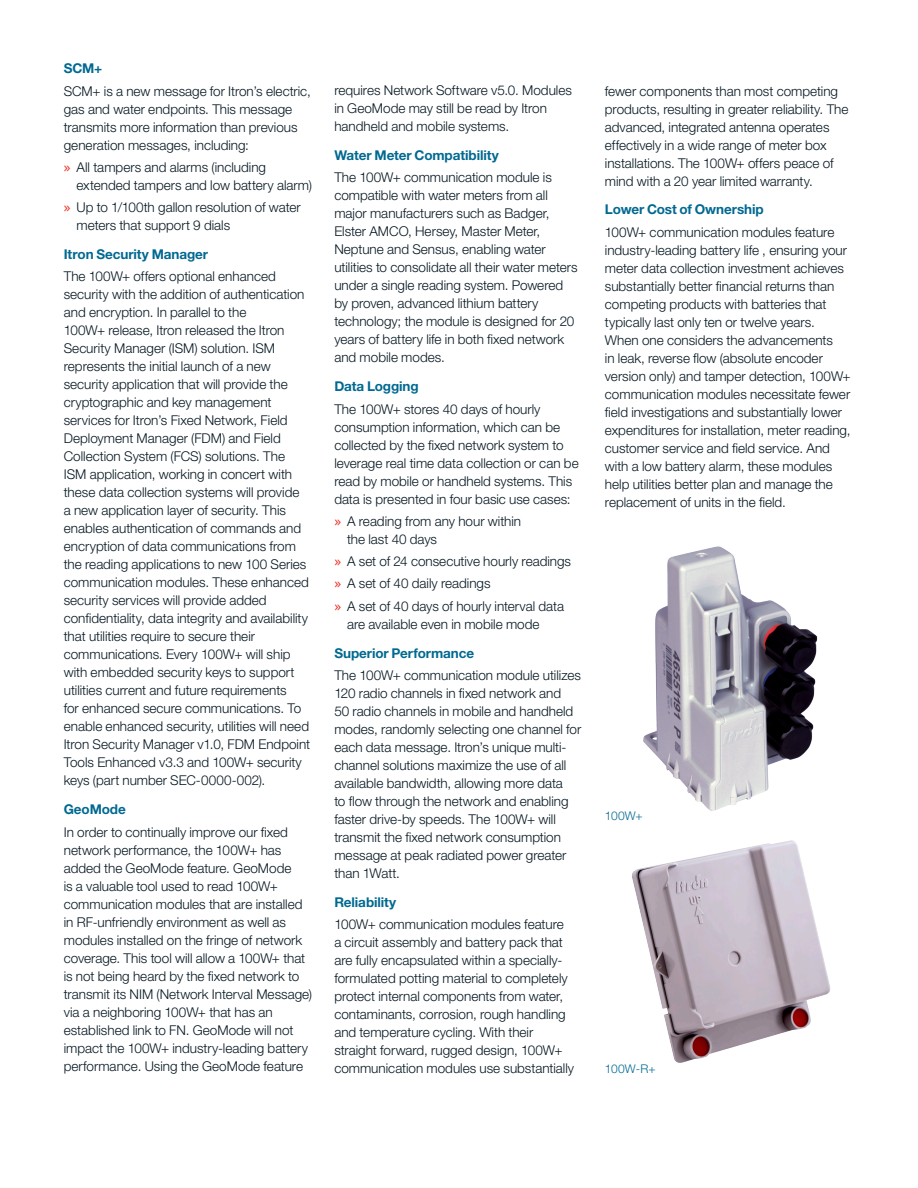
<style>
.page{position:relative;width:918px;height:1188px;background:#fff}
.page>*{position:absolute;margin:0;border:0;box-sizing:border-box;transform-origin:0 0}
.Body_Copy_9_12{font:300 13.5px/18px "Helvetica Neue LT Std";color:#071822}
.Section_Subhead{font:700 13.5px "Helvetica Neue LT Std";letter-spacing:-.005em;color:#006991}
.t1{font:300 12px "Helvetica Neue LT Std";letter-spacing:.01em;color:#006991}
.s1{font-family:"Lucida Grande";font-weight:400;color:#ee2e22}
</style>
<div class="page">
<img style="left:643px;top:546px;width:175px;height:265px">
<img style="left:632px;top:840px;width:198px;height:223px">
<p class="Section_Subhead" style="left:64px;top:60px;width:40px">SCM+</p>
<p class="Body_Copy_9_12" style="left:64px;top:82px;width:248px">SCM+ is a new message for Itron’s electric, gas and water endpoints. This message transmits more information than previous generation messages, including:</p>
<p class="Body_Copy_9_12" style="left:77px;top:158px;width:237px;text-indent:-13px"><span class="s1">»</span> All tampers and alarms (including extended tampers and low battery alarm)</p>
<p class="Body_Copy_9_12" style="left:77px;top:198px;width:226px;text-indent:-13px"><span class="s1">»</span> Up to 1/100th gallon resolution of water meters that support 9 dials</p>
<p class="Section_Subhead" style="left:64px;top:246px;width:146px">Itron Security Manager</p>
<p class="Body_Copy_9_12" style="left:64px;top:267px;width:248px">The 100W+ offers optional enhanced security with the addition of authentication and encryption. In parallel to the<br>100W+ release, Itron released the Itron Security Manager (ISM) solution. ISM represents the initial launch of a new security application that will provide the cryptographic and key management services for Itron’s Fixed Network, Field Deployment Manager (FDM) and Field Collection System (FCS) solutions. The ISM application, working in concert with these data collection systems will provide<br>a new application layer of security. This enables authentication of commands and encryption of data communications from the reading applications to new 100 Series communication modules. These enhanced security services will provide added confidentiality, data integrity and availability that utilities require to secure their communications. Every 100W+ will ship with embedded security keys to support utilities current and future requirements<br>for enhanced secure communications. To enable enhanced security, utilities will need Itron Security Manager v1.0, FDM Endpoint Tools Enhanced v3.3 and 100W+ security keys (part number SEC-0000-002).</p>
<p class="Section_Subhead" style="left:64px;top:801px;width:64px">GeoMode</p>
<p class="Body_Copy_9_12" style="left:64px;top:823px;width:250px">In order to continually improve our fixed network performance, the 100W+ has added the GeoMode feature. GeoMode<br>is a valuable tool used to read 100W+ communication modules that are installed in RF-unfriendly environment as well as modules installed on the fringe of network coverage. This tool will allow a 100W+ that is not being heard by the fixed network to transmit its NIM (Network Interval Message) via a neighboring 100W+ that has an established link to FN. GeoMode will not impact the 100W+ industry-leading battery performance. Using the GeoMode feature</p>
<p class="Body_Copy_9_12" style="left:334px;top:81px;width:239px">requires Network Software v5.0. Modules in GeoMode may still be read by Itron handheld and mobile systems.</p>
<p class="Section_Subhead" style="left:334px;top:147px;width:166px">Water Meter Compatibility</p>
<p class="Body_Copy_9_12" style="left:334px;top:168px;width:245px">The 100W+ communication module is compatible with water meters from all major manufacturers such as Badger, Elster AMCO, Hersey, Master Meter, Neptune and Sensus, enabling water utilities to consolidate all their water meters under a single reading system. Powered by proven, advanced lithium battery technology; the module is designed for 20 years of battery life in both fixed network and mobile modes.</p>
<p class="Section_Subhead" style="left:334px;top:378px;width:86px">Data Logging</p>
<p class="Body_Copy_9_12" style="left:334px;top:400px;width:246px">The 100W+ stores 40 days of hourly consumption information, which can be collected by the fixed network system to leverage real time data collection or can be read by mobile or handheld systems. This data is presented in four basic use cases:</p>
<p class="Body_Copy_9_12" style="left:347px;top:512px;width:176px;text-indent:-13px"><span class="s1">»</span> A reading from any hour within the last 40 days</p>
<p class="Body_Copy_9_12" style="left:334px;top:552px;width:238px"><span class="s1">»</span> A set of 24 consecutive hourly readings</p>
<p class="Body_Copy_9_12" style="left:334px;top:574px;width:158px"><span class="s1">»</span> A set of 40 daily readings</p>
<p class="Body_Copy_9_12" style="left:347px;top:597px;width:218px;text-indent:-13px"><span class="s1">»</span> A set of 40 days of hourly interval data are available even in mobile mode</p>
<p class="Section_Subhead" style="left:334px;top:644px;width:141px">Superior Performance</p>
<p class="Body_Copy_9_12" style="left:334px;top:666px;width:248px">The 100W+ communication module utilizes 120 radio channels in fixed network and<br>50 radio channels in mobile and handheld modes, randomly selecting one channel for each data message. Itron’s unique multi&shy;channel solutions maximize the use of all available bandwidth, allowing more data<br>to flow through the network and enabling faster drive-by speeds. The 100W+ will transmit the fixed network consumption message at peak radiated power greater than 1Watt.</p>
<p class="Section_Subhead" style="left:334px;top:894px;width:63px">Reliability</p>
<p class="Body_Copy_9_12" style="left:334px;top:915px;width:241px">100W+ communication modules feature a circuit assembly and battery pack that are fully encapsulated within a specially&shy;formulated potting material to completely protect internal components from water, contaminants, corrosion, rough handling and temperature cycling. With their straight forward, rugged design, 100W+ communication modules use substantially</p>
<p class="Body_Copy_9_12" style="left:605px;top:81px;width:245px">fewer components than most competing products, resulting in greater reliability. The advanced, integrated antenna operates effectively in a wide range of meter box installations. The 100W+ offers peace of mind with a 20 year limited warranty.</p>
<p class="Section_Subhead" style="left:605px;top:201px;width:160px">Lower Cost of Ownership</p>
<p class="Body_Copy_9_12" style="left:605px;top:223px;width:247px">100W+ communication modules feature industry-leading battery life , ensuring your meter data collection investment achieves substantially better financial returns than competing products with batteries that typically last only ten or twelve years.<br>When one considers the advancements<br>in leak, reverse flow (absolute encoder version only) and tamper detection, 100W+ communication modules necessitate fewer field investigations and substantially lower expenditures for installation, meter reading, customer service and field service. And with a low battery alarm, these modules help utilities better plan and manage the replacement of units in the field.</p>
<p class="t1" style="left:605px;top:809px;width:39px">100W+</p>
<p class="t1" style="left:605px;top:1061px;width:52px">100W-R+</p>
</div>
